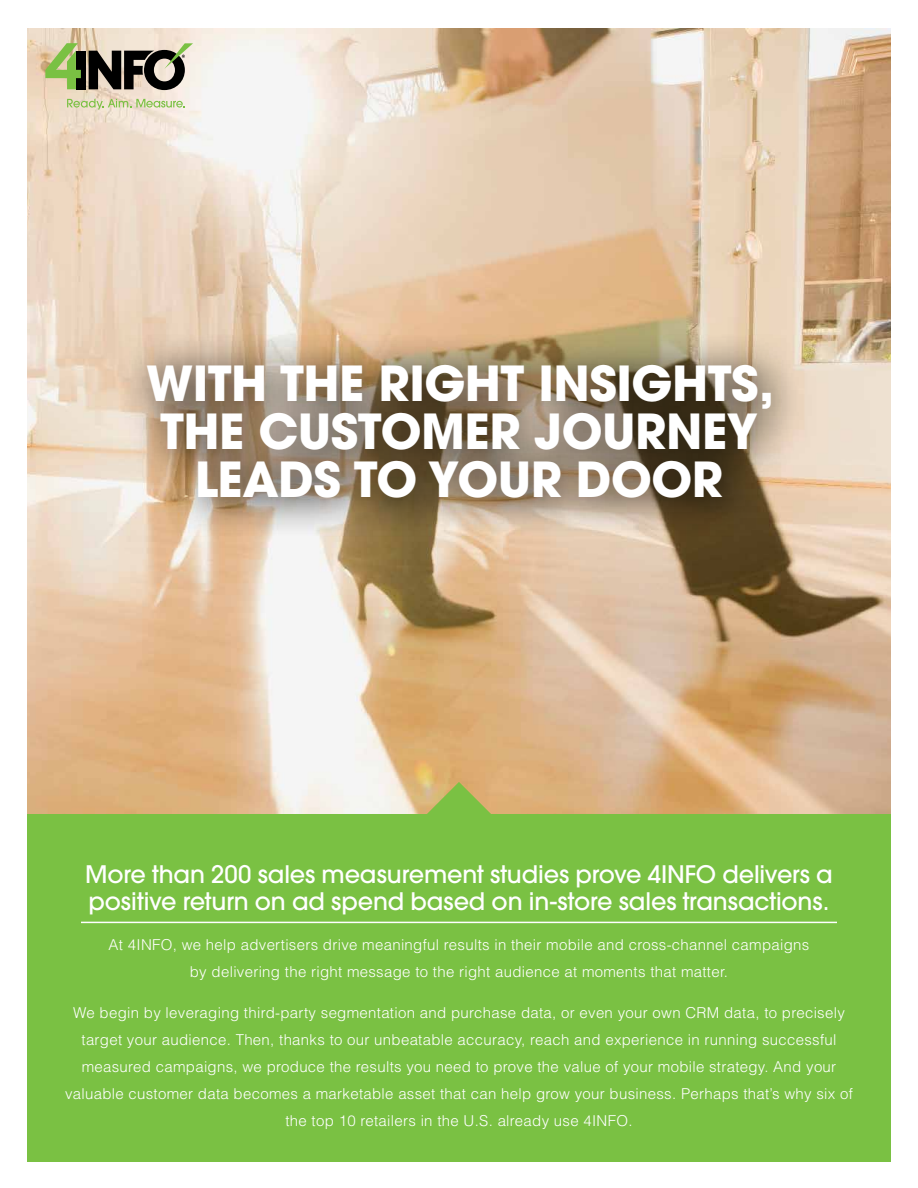
<style>
.page{position:relative;width:918px;height:1188px;background:#fff}
.page>*{position:absolute;margin:0;border:0;box-sizing:border-box;transform-origin:0 0}
.t1{font:700 48px/48px "Avant Garde";letter-spacing:-.01em;color:#fff;text-align:center}
.t2{font:500 24px/27px "Avant Garde";letter-spacing:-.005em;color:#fff}
.t3{font:300 15px/27px "Helvetica";letter-spacing:.02em;color:#fff;text-align:center}
</style>
<div class="page">
<img style="left:27px;top:28px;width:864px;height:786px">
<div style="left:27px;top:814px;width:864px;height:348px;background:#7ac143"></div>
<div style="left:76px;top:51px;width:10px;height:38px;background:#000"></div>
<svg style="left:45px;top:43px;width:36px;height:46px;background:#9cb46b"></svg>
<svg style="left:89px;top:43px;width:104px;height:47px;background:#777268"></svg>
<svg style="left:67px;top:99px;width:117px;height:11px"></svg>
<svg style="left:117px;top:332px;width:695px;height:208px;background:#9b886f"></svg>
<svg style="left:427px;top:782px;width:64px;height:32px;background:#aab85c"></svg>
<hr style="left:81px;top:922px;width:756px;height:1px;background:#fff">
<h1 class="t1" style="left:146px;top:359px;width:630px">WITH THE RIGHT INSIGHTS,<br>THE CUSTOMER JOURNEY<br>LEADS TO YOUR DOOR</h1>
<h2 class="t2" style="left:85px;top:860px;width:749px">More than 200 sales measurement studies prove 4INFO delivers a positive return on ad spend based on in-store sales transactions.</h2>
<p class="t3" style="left:109px;top:931px;width:702px">At 4INFO, we help advertisers drive meaningful results in their mobile and cross-channel campaigns by delivering the right message to the right audience at moments that matter.</p>
<p class="t3" style="left:65px;top:999px;width:789px">We begin by leveraging third-party segmentation and purchase data, or even your own CRM data, to precisely target your audience. Then, thanks to our unbeatable accuracy, reach and experience in running successful measured campaigns, we produce the results you need to prove the value of your mobile strategy. And your valuable customer data becomes a marketable asset that can help grow your business. Perhaps that’s why six of the top 10 retailers in the U.S. already use 4INFO.</p>
</div>
